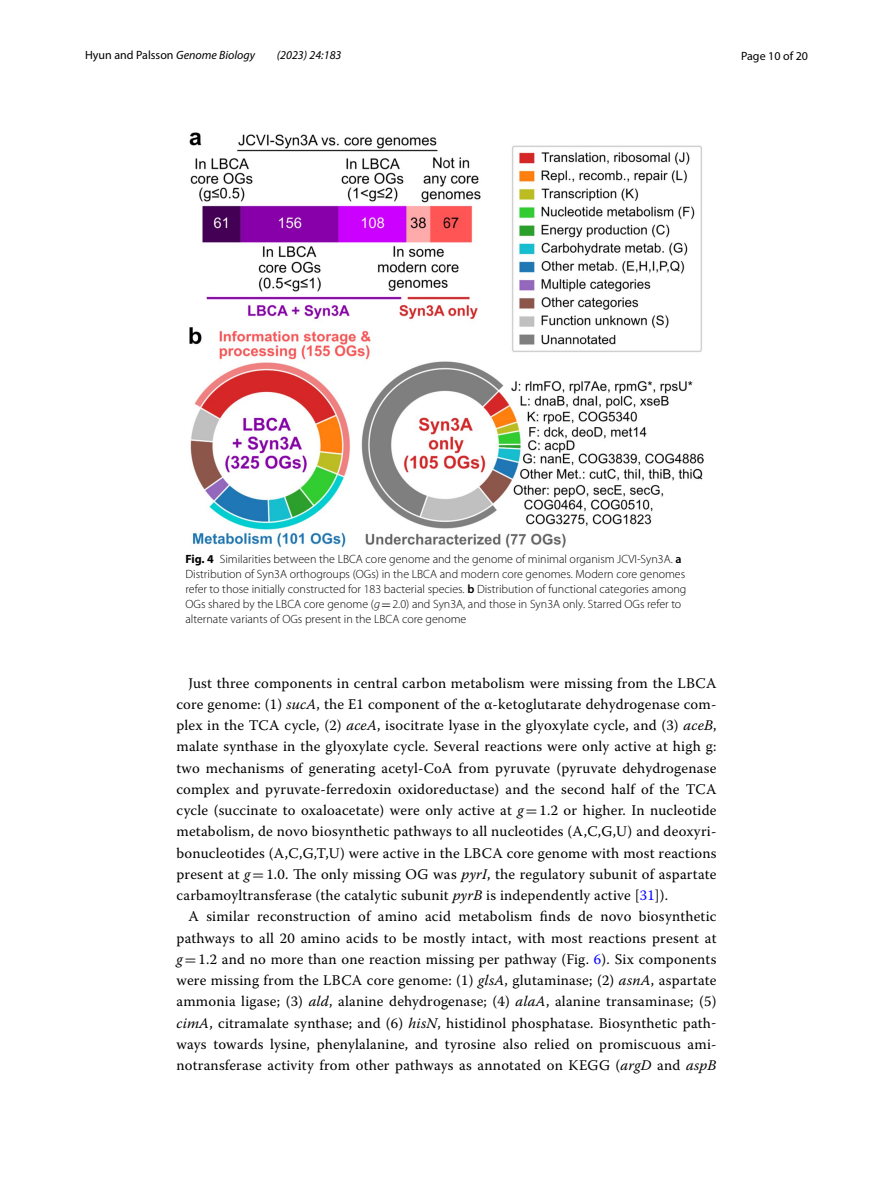
<style>
.page{position:relative;width:893px;height:1187px;background:#fff}
.page>*{position:absolute;margin:0;border:0;box-sizing:border-box;transform-origin:0 0}
.t1{font:14.7px/21.3px "Warnock Pro";letter-spacing:.015em;color:#000;text-align:justify}
.t2{font:300 12px/15px "Myriad Pro";color:#000}
.t3{font:12px "Myriad Pro";color:#000}
.t4{font:italic 12px "Myriad Pro";color:#000}
.s1{font-style:italic}
.s2{font-weight:700}
.s3{font-weight:600}
.s4{font-family:"MTSY";font-weight:400}
.s5{font-family:"MTSY"}
.s6{color:#00f}
</style>
<div class="page">
<img style="left:190px;top:133px;width:513px;height:415px">
<p class="t3" style="left:85px;top:48px;width:171px">Hyun and Palsson <span class="s1">Genome Biology</span></p>
<p class="t4" style="left:277px;top:48px;width:66px">(2023) 24:183</p>
<p class="t3" style="left:741px;top:48px;width:68px">Page 10 of 20</p>
<p class="t2" style="left:185px;top:551px;width:502px"><span class="s2">Fig. 4</span> Similarities between the LBCA core genome and the genome of minimal organism JCVI-Syn3A. <span class="s3">a </span>Distribution of Syn3A orthogroups (OGs) in the LBCA and modern core genomes. Modern core genomes refer to those initially constructed for 183 bacterial species. <span class="s3">b</span> Distribution of functional categories among OGs shared by the LBCA core genome (<span class="s1">g</span><span class="s4">=</span>2.0) and Syn3A, and those in Syn3A only. Starred OGs refer to alternate variants of OGs present in the LBCA core genome</p>
<p class="t1" style="left:176px;top:672px;width:542px;text-indent:12px">Just three components in central carbon metabolism were missing from the LBCA core genome: (1) <span class="s1">sucA</span>, the E1 component of the α-ketoglutarate dehydrogenase com&shy;plex in the TCA cycle, (2) <span class="s1">aceA</span>, isocitrate lyase in the glyoxylate cycle, and (3) <span class="s1">aceB</span>, malate synthase in the glyoxylate cycle. Several reactions were only active at high g: two mechanisms of generating acetyl-CoA from pyruvate (pyruvate dehydrogenase complex and pyruvate-ferredoxin oxidoreductase) and the second half of the TCA cycle (succinate to oxaloacetate) were only active at <span class="s1">g</span><span class="s5">=</span>1.2 or higher. In nucleotide metabolism, de novo biosynthetic pathways to all nucleotides (A,C,G,U) and deoxyri&shy;bonucleotides (A,C,G,T,U) were active in the LBCA core genome with most reactions present at <span class="s1">g</span><span class="s5">=</span>1.0. The only missing OG was <span class="s1">pyrI</span>, the regulatory subunit of aspartate carbamoyltransferase (the catalytic subunit <span class="s1">pyrB</span> is independently active [<span class="s6">31</span>]).</p>
<p class="t1" style="left:176px;top:905px;width:542px;text-indent:12px">A similar reconstruction of amino acid metabolism finds de novo biosynthetic pathways to all 20 amino acids to be mostly intact, with most reactions present at <span class="s1">g</span><span class="s5">=</span>1.2 and no more than one reaction missing per pathway (Fig. <span class="s6">6</span>). Six components were missing from the LBCA core genome: (1) <span class="s1">glsA</span>, glutaminase; (2) <span class="s1">asnA</span>, aspartate ammonia ligase; (3) <span class="s1">ald</span>, alanine dehydrogenase; (4) <span class="s1">alaA</span>, alanine transaminase; (5) <span class="s1">cimA</span>, citramalate synthase; and (6) <span class="s1">hisN</span>, histidinol phosphatase. Biosynthetic path&shy;ways towards lysine, phenylalanine, and tyrosine also relied on promiscuous ami&shy;notransferase activity from other pathways as annotated on KEGG (<span class="s1">argD</span> and <span class="s1">aspB</span></p>
</div>
